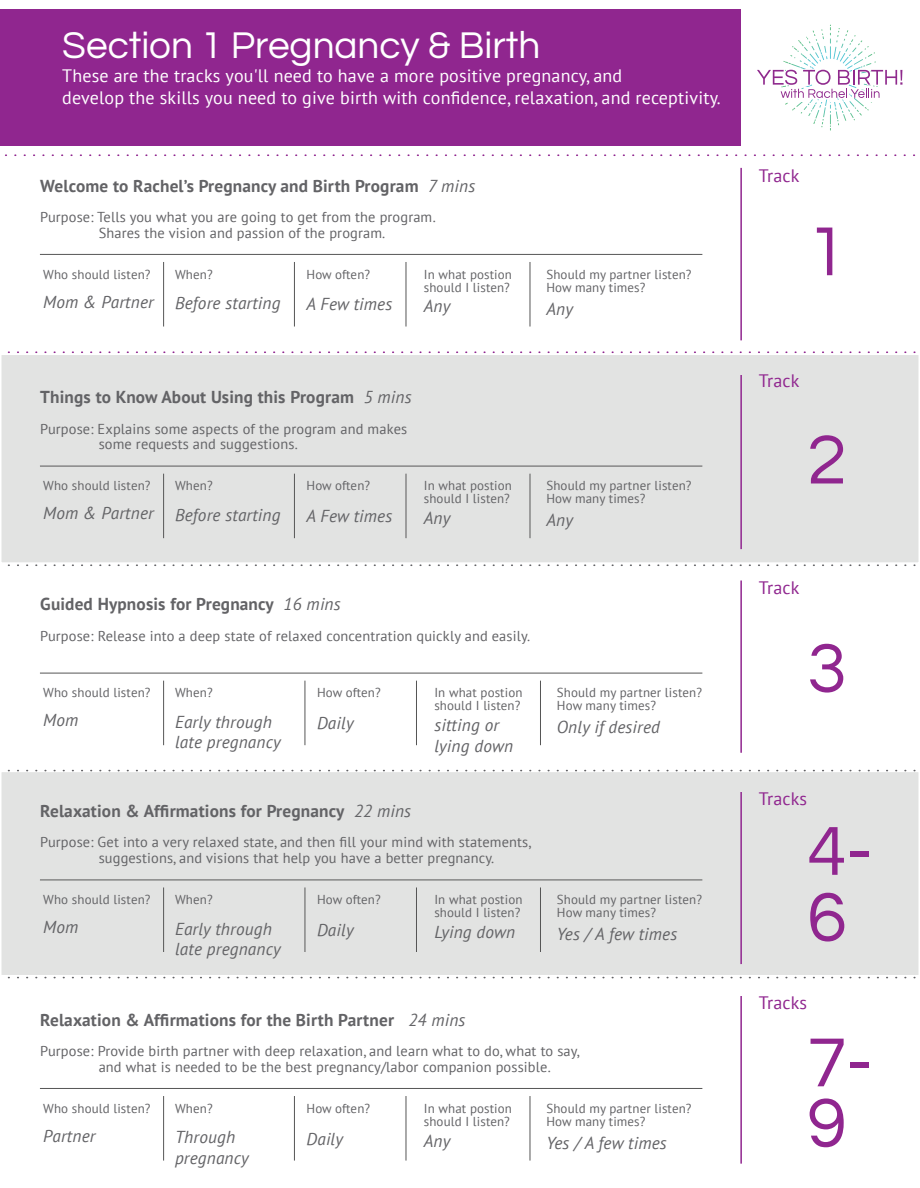
<style>
.page{position:relative;width:920px;height:1188px;background:#fff}
.page>*{position:absolute;margin:0;border:0;box-sizing:border-box;transform-origin:0 0}
.t1{font:72px "Questrial";color:#90268f}
.t2{font:38.7px "Questrial";color:#fff}
.t3{font:18px/21.5px "PT Sans";letter-spacing:.01em;color:#fff}
.t4{font:18px "PT Sans";letter-spacing:.01em;color:#90268f}
.t5{font:italic 17.25px/20.7px "PT Sans";letter-spacing:.01em;color:#636366}
.t6{font:700 17.25px "PT Sans";letter-spacing:.01em;color:#636366}
.t7{font:14.4px/15.8px "PT Sans";letter-spacing:.01em;color:#636366}
.t8{font:12.9px/12.9px "PT Sans";letter-spacing:.01em;color:#636366}
.s1{font-weight:400;font-style:italic}
</style>
<div class="page">
<div style="left:1px;top:354px;width:918px;height:209px;background:#e2e3e2"></div>
<div style="left:1px;top:354px;width:918px;height:210px;border:2px solid #fff"></div>
<div style="left:1px;top:771px;width:918px;height:205px;background:#e2e3e2"></div>
<div style="left:1px;top:771px;width:918px;height:205px;border:2px solid #fff"></div>
<div style="left:1px;top:9px;width:740px;height:137px;background:#90268f"></div>
<hr style="left:740px;top:168px;width:2px;height:172px;background:#90268f">
<hr style="left:163px;top:262px;width:1px;height:65px;background:#565656">
<hr style="left:294px;top:262px;width:1px;height:65px;background:#565656">
<hr style="left:405px;top:262px;width:1px;height:65px;background:#565656">
<hr style="left:529px;top:262px;width:1px;height:65px;background:#565656">
<hr style="left:40px;top:254px;width:662px;height:1px;background:#565656">
<hr style="left:163px;top:474px;width:1px;height:64px;background:#565656">
<hr style="left:294px;top:474px;width:1px;height:64px;background:#565656">
<hr style="left:405px;top:474px;width:1px;height:64px;background:#565656">
<hr style="left:529px;top:474px;width:1px;height:64px;background:#565656">
<hr style="left:40px;top:466px;width:662px;height:1px;background:#565656">
<hr style="left:163px;top:681px;width:1px;height:64px;background:#565656">
<hr style="left:304px;top:681px;width:1px;height:64px;background:#565656">
<hr style="left:416px;top:681px;width:1px;height:64px;background:#565656">
<hr style="left:540px;top:681px;width:1px;height:64px;background:#565656">
<hr style="left:40px;top:673px;width:662px;height:1px;background:#565656">
<hr style="left:163px;top:887px;width:1px;height:65px;background:#565656">
<hr style="left:304px;top:887px;width:1px;height:65px;background:#565656">
<hr style="left:416px;top:887px;width:1px;height:65px;background:#565656">
<hr style="left:540px;top:887px;width:1px;height:65px;background:#565656">
<hr style="left:40px;top:880px;width:662px;height:1px;background:#565656">
<hr style="left:740px;top:375px;width:2px;height:174px;background:#90268f">
<hr style="left:740px;top:580px;width:2px;height:173px;background:#90268f">
<hr style="left:740px;top:792px;width:2px;height:172px;background:#90268f">
<hr style="left:163px;top:1096px;width:1px;height:65px;background:#565656">
<hr style="left:294px;top:1096px;width:1px;height:65px;background:#565656">
<hr style="left:405px;top:1096px;width:1px;height:65px;background:#565656">
<hr style="left:529px;top:1096px;width:1px;height:65px;background:#565656">
<hr style="left:40px;top:1088px;width:662px;height:1px;background:#565656">
<hr style="left:740px;top:996px;width:2px;height:168px;background:#90268f">
<svg style="left:757px;top:69px;width:108px;height:34px"></svg>
<svg style="left:865px;top:69px;width:38px;height:34px"></svg>
<h2 class="t2" style="left:62px;top:27px;width:479px">Section 1 Pregnancy &amp; Birth</h2>
<p class="t3" style="left:62px;top:65px;width:660px">These are the tracks you'll need to have a more positive pregnancy, and<br>develop the skills you need to give birth with confidence, relaxation, and receptivity.</p>
<p class="t6" style="left:40px;top:174px;width:436px">Welcome to Rachel’s Pregnancy and Birth Program <span class="s1">7 mins</span></p>
<p class="t7" style="left:40px;top:209px;width:397px;text-align:center">Purpose: Tells you what you are going to get from the program.<br>Shares the vision and passion of the program.</p>
<p class="t8" style="left:43px;top:268px;width:109px">Who should listen?</p>
<p class="t5" style="left:43px;top:291px;width:112px">Mom &amp; Partner</p>
<p class="t8" style="left:175px;top:268px;width:39px">When?</p>
<p class="t5" style="left:175px;top:292px;width:107px">Before starting</p>
<p class="t8" style="left:306px;top:268px;width:65px">How often?</p>
<p class="t5" style="left:306px;top:294px;width:87px">A Few times</p>
<p class="t8" style="left:424px;top:268px;width:90px">In what postion should I listen?</p>
<p class="t5" style="left:424px;top:296px;width:28px">Any</p>
<p class="t8" style="left:546px;top:268px;width:147px">Should my partner listen?<br>How many times?</p>
<p class="t5" style="left:546px;top:298px;width:28px">Any</p>
<p class="t6" style="left:40px;top:386px;width:373px">Things to Know About Using this Program <span class="s1">5 mins</span></p>
<p class="t7" style="left:99px;top:420px;width:310px;text-indent:-58px">Purpose: Explains some aspects of the program and makes some requests and suggestions.</p>
<p class="t8" style="left:43px;top:479px;width:109px">Who should listen?</p>
<p class="t5" style="left:43px;top:502px;width:112px">Mom &amp; Partner</p>
<p class="t8" style="left:175px;top:479px;width:39px">When?</p>
<p class="t5" style="left:175px;top:504px;width:107px">Before starting</p>
<p class="t8" style="left:306px;top:479px;width:65px">How often?</p>
<p class="t5" style="left:306px;top:505px;width:87px">A Few times</p>
<p class="t8" style="left:424px;top:479px;width:90px">In what postion should I listen?</p>
<p class="t5" style="left:424px;top:507px;width:28px">Any</p>
<p class="t8" style="left:546px;top:479px;width:147px">Should my partner listen?<br>How many times?</p>
<p class="t5" style="left:546px;top:510px;width:28px">Any</p>
<p class="t6" style="left:40px;top:593px;width:302px">Guided Hypnosis for Pregnancy <span class="s1">16 mins</span></p>
<p class="t7" style="left:40px;top:627px;width:491px">Purpose: Release into a deep state of relaxed concentration quickly and easily.</p>
<p class="t8" style="left:43px;top:686px;width:109px">Who should listen?</p>
<p class="t5" style="left:43px;top:709px;width:37px">Mom</p>
<p class="t8" style="left:175px;top:686px;width:39px">When?</p>
<p class="t5" style="left:175px;top:711px;width:107px">Early through late pregnancy</p>
<p class="t8" style="left:317px;top:686px;width:65px">How often?</p>
<p class="t5" style="left:317px;top:712px;width:38px">Daily</p>
<p class="t8" style="left:434px;top:686px;width:90px">In what postion should I listen?</p>
<p class="t5" style="left:434px;top:714px;width:80px">sitting or lying down</p>
<p class="t6" style="left:40px;top:800px;width:372px">Relaxation &amp; Affirmations for Pregnancy <span class="s1">22 mins</span></p>
<p class="t7" style="left:99px;top:834px;width:434px;text-indent:-58px">Purpose: Get into a very relaxed state, and then fill your mind with statements, suggestions, and visions that help you have a better pregnancy.</p>
<p class="t8" style="left:43px;top:893px;width:109px">Who should listen?</p>
<p class="t5" style="left:43px;top:916px;width:37px">Mom</p>
<p class="t8" style="left:175px;top:893px;width:39px">When?</p>
<p class="t5" style="left:175px;top:918px;width:107px">Early through late pregnancy</p>
<p class="t8" style="left:317px;top:893px;width:65px">How often?</p>
<p class="t5" style="left:317px;top:919px;width:38px">Daily</p>
<p class="t8" style="left:434px;top:893px;width:90px">In what postion should I listen?</p>
<p class="t5" style="left:434px;top:921px;width:82px">Lying down</p>
<p class="t8" style="left:557px;top:686px;width:147px">Should my partner listen?<br>How many times?</p>
<p class="t5" style="left:557px;top:717px;width:105px">Only if desired</p>
<p class="t8" style="left:557px;top:893px;width:147px">Should my partner listen?<br>How many times?</p>
<p class="t5" style="left:557px;top:923px;width:122px">Yes / A few times</p>
<p class="t6" style="left:40px;top:1008px;width:426px">Relaxation &amp; Affirmations for the Birth Partner <span class="s1">24 mins</span></p>
<p class="t7" style="left:99px;top:1043px;width:482px;text-indent:-58px">Purpose: Provide birth partner with deep relaxation, and learn what to do, what to say, and what is needed to be the best pregnancy/labor companion possible.</p>
<p class="t8" style="left:43px;top:1102px;width:109px">Who should listen?</p>
<p class="t5" style="left:43px;top:1125px;width:54px">Partner</p>
<p class="t8" style="left:175px;top:1102px;width:39px">When?</p>
<p class="t5" style="left:175px;top:1126px;width:75px">Through pregnancy</p>
<p class="t8" style="left:306px;top:1102px;width:65px">How often?</p>
<p class="t5" style="left:306px;top:1128px;width:38px">Daily</p>
<p class="t8" style="left:546px;top:1102px;width:147px">Should my partner listen?<br>How many times?</p>
<p class="t5" style="left:546px;top:1132px;width:122px">Yes / A few times</p>
<p class="t8" style="left:424px;top:1102px;width:90px">In what postion should I listen?</p>
<p class="t5" style="left:424px;top:1130px;width:28px">Any</p>
<p class="t4" style="left:758px;top:164px;width:42px">Track</p>
<h1 class="t1" style="left:807px;top:216px;width:41px">1</h1>
<p class="t4" style="left:758px;top:369px;width:42px">Track</p>
<h1 class="t1" style="left:807px;top:424px;width:41px">2</h1>
<p class="t4" style="left:758px;top:576px;width:42px">Track</p>
<h1 class="t1" style="left:807px;top:633px;width:41px">3</h1>
<p class="t4" style="left:758px;top:787px;width:50px">Tracks</p>
<h1 class="t1" style="left:807px;top:816px;width:67px">4-</h1>
<h1 class="t1" style="left:807px;top:882px;width:41px">6</h1>
<p class="t4" style="left:758px;top:991px;width:50px">Tracks</p>
<h1 class="t1" style="left:807px;top:1027px;width:67px">7-</h1>
<h1 class="t1" style="left:807px;top:1088px;width:41px">9</h1>
</div>
